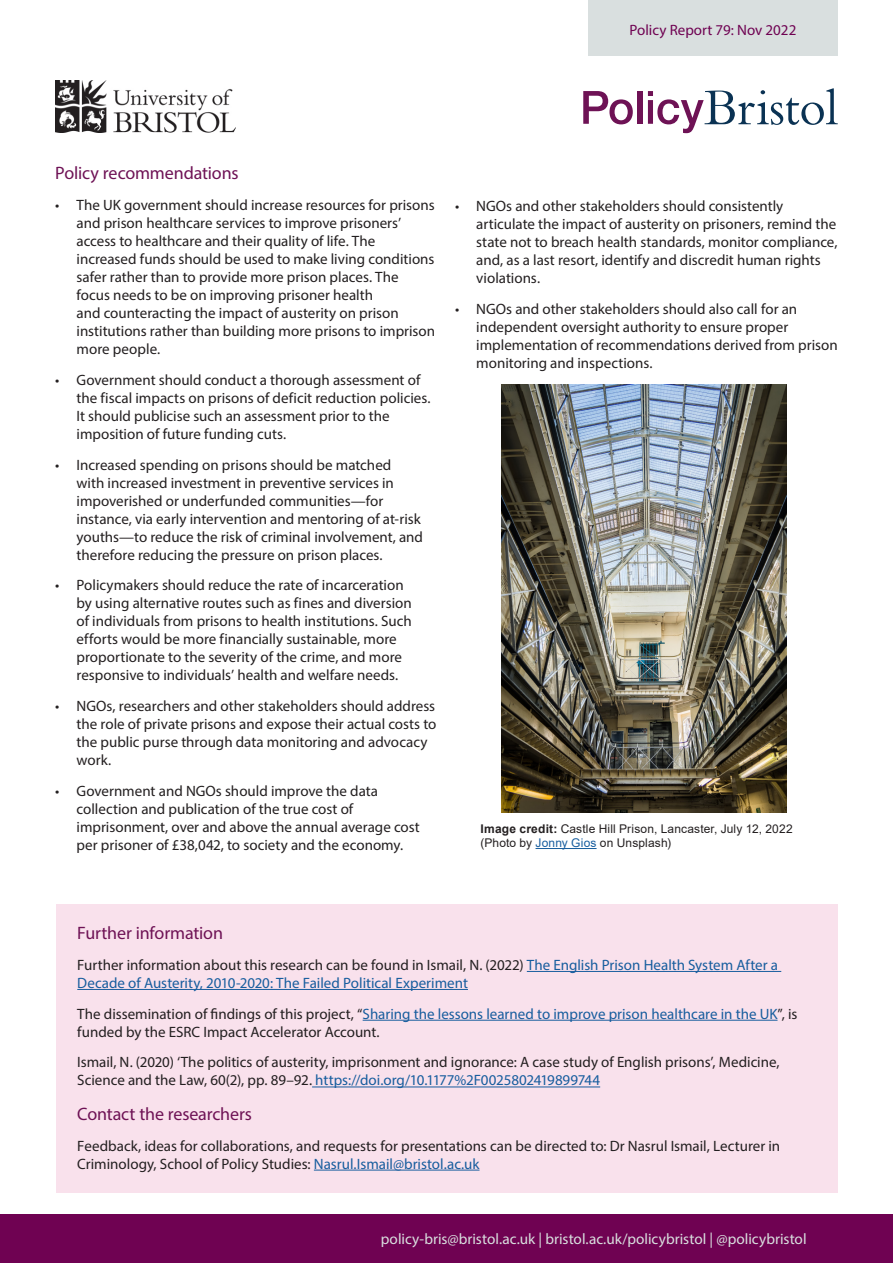
<style>
.page{position:relative;width:893px;height:1263px;background:#fff}
.page>*{position:absolute;margin:0;border:0;box-sizing:border-box;transform-origin:0 0}
.Body_Heading{font:18px "Myriad Pro";letter-spacing:-.01em;color:#6e1255}
.t1{font:15.3px "Myriad Pro";color:#d9dfdf}
.Body_text{font:15px/18px "Myriad Pro";color:#231f20}
.Body_text-2{font:15px/18px "Myriad Pro";color:#175d9e}
.Policy_Briefing{font:15px "Myriad Pro";color:#6f0252}
.Credits{font:12px/14.4px "Arial";letter-spacing:.01em;color:#231f20}
.s1{font-weight:700}
.s2{color:#175d9e}
.s3{color:#231f20}
</style>
<div class="page">
<div style="left:0;top:1214px;width:893px;height:49px;background:#6f0252"></div>
<div style="left:588px;top:0;width:250px;height:55px;background:#d9dfdf"></div>
<div style="left:56px;top:904px;width:782px;height:289px;background:#f9e1ec"></div>
<hr style="left:527px;top:971px;width:254px;height:1px;background:#175d9e">
<hr style="left:77px;top:989px;width:391px;height:1px;background:#175d9e">
<hr style="left:363px;top:1020px;width:414px;height:1px;background:#175d9e">
<hr style="left:312px;top:1086px;width:288px;height:1px;background:#175d9e">
<hr style="left:314px;top:1170px;width:165px;height:1px;background:#175d9e">
<img style="left:55px;top:80px;width:180px;height:53px">
<svg style="left:583px;top:91px;width:50px;height:33px"></svg>
<div style="left:637px;top:91px;width:5px;height:33px;background:#6e1255"></div>
<svg style="left:648px;top:88px;width:190px;height:45px"></svg>
<img style="left:502px;top:385px;width:285px;height:427px">
<hr style="left:536px;top:848px;width:61px;height:1px;background:#175d9e">
<p class="Policy_Briefing" style="left:630px;top:21px;width:168px">Policy Report 79: Nov 2022</p>
<p class="Body_Heading" style="left:55px;top:162px;width:185px">Policy recommendations</p>
<p class="Body_text" style="left:77px;top:196px;width:360px;text-indent:-21px">• The UK government should increase resources for prisons and prison healthcare services to improve prisoners’ access to healthcare and their quality of life. The increased funds should be used to make living conditions safer rather than to provide more prison places. The focus needs to be on improving prisoner health<br>and counteracting the impact of austerity on prison institutions rather than building more prisons to imprison more people.</p>
<p class="Body_text" style="left:77px;top:371px;width:356px;text-indent:-21px">• Government should conduct a thorough assessment of the fiscal impacts on prisons of deficit reduction policies.<br>It should publicise such an assessment prior to the imposition of future funding cuts.</p>
<p class="Body_text" style="left:77px;top:455px;width:348px;text-indent:-21px">• Increased spending on prisons should be matched<br>with increased investment in preventive services in impoverished or underfunded communities—for instance, via early intervention and mentoring of at-risk youths—to reduce the risk of criminal involvement, and therefore reducing the pressure on prison places.</p>
<p class="Body_text" style="left:77px;top:576px;width:337px;text-indent:-21px">• Policymakers should reduce the rate of incarceration by using alternative routes such as fines and diversion of individuals from prisons to health institutions. Such efforts would be more financially sustainable, more proportionate to the severity of the crime, and more responsive to individuals’ health and welfare needs.</p>
<p class="Body_text" style="left:77px;top:697px;width:361px;text-indent:-21px">• NGOs, researchers and other stakeholders should address the role of private prisons and expose their actual costs to the public purse through data monitoring and advocacy work.</p>
<p class="Body_text" style="left:77px;top:782px;width:345px;text-indent:-21px">• Government and NGOs should improve the data collection and publication of the true cost of imprisonment, over and above the annual average cost per prisoner of £38,042, to society and the economy.</p>
<p class="Body_text" style="left:476px;top:197px;width:363px;text-indent:-21px">• NGOs and other stakeholders should consistently articulate the impact of austerity on prisoners, remind the state not to breach health standards, monitor compliance, and, as a last resort, identify and discredit human rights violations.</p>
<p class="Body_text" style="left:476px;top:300px;width:363px;text-indent:-21px">• NGOs and other stakeholders should also call for an independent oversight authority to ensure proper implementation of recommendations derived from prison monitoring and inspections.</p>
<p class="Credits" style="left:480px;top:821px;width:314px"><span class="s1">Image credit:</span> Castle Hill Prison, Lancaster, July 12, 2022 (Photo by <span class="s2">Jonny Gios</span> on Unsplash)</p>
<p class="Body_Heading" style="left:77px;top:922px;width:147px">Further information</p>
<p class="Body_text-2" style="left:77px;top:956px;width:702px"><span class="s3">Further information about this research can be found in Ismail, N. (2022)</span> The English Prison Health System After a<br>Decade of Austerity, 2010-2020: The Failed Political Experiment</p>
<p class="Body_text" style="left:77px;top:1004px;width:722px">The dissemination of findings of this project, “<span class="s2">Sharing the lessons learned to improve prison healthcare in the UK</span>”, is funded by the ESRC Impact Accelerator Account.</p>
<p class="Body_text" style="left:77px;top:1053px;width:704px">Ismail, N. (2020) ‘The politics of austerity, imprisonment and ignorance: A case study of English prisons’, Medicine,<br>Science and the Law, 60(2), pp. 89–92. <span class="s2">https://doi.org/10.1177%2F0025802419899744</span></p>
<p class="Body_Heading" style="left:77px;top:1103px;width:176px">Contact the researchers</p>
<p class="Body_text" style="left:77px;top:1136px;width:704px">Feedback, ideas for collaborations, and requests for presentations can be directed to: Dr Nasrul Ismail, Lecturer in<br>Criminology, School of Policy Studies: <span class="s2">Nasrul.Ismail@bristol.ac.uk</span></p>
<p class="t1" style="left:381px;top:1229px;width:427px">policy-bris@bristol.ac.uk | bristol.ac.uk/policybristol | @policybristol</p>
</div>
